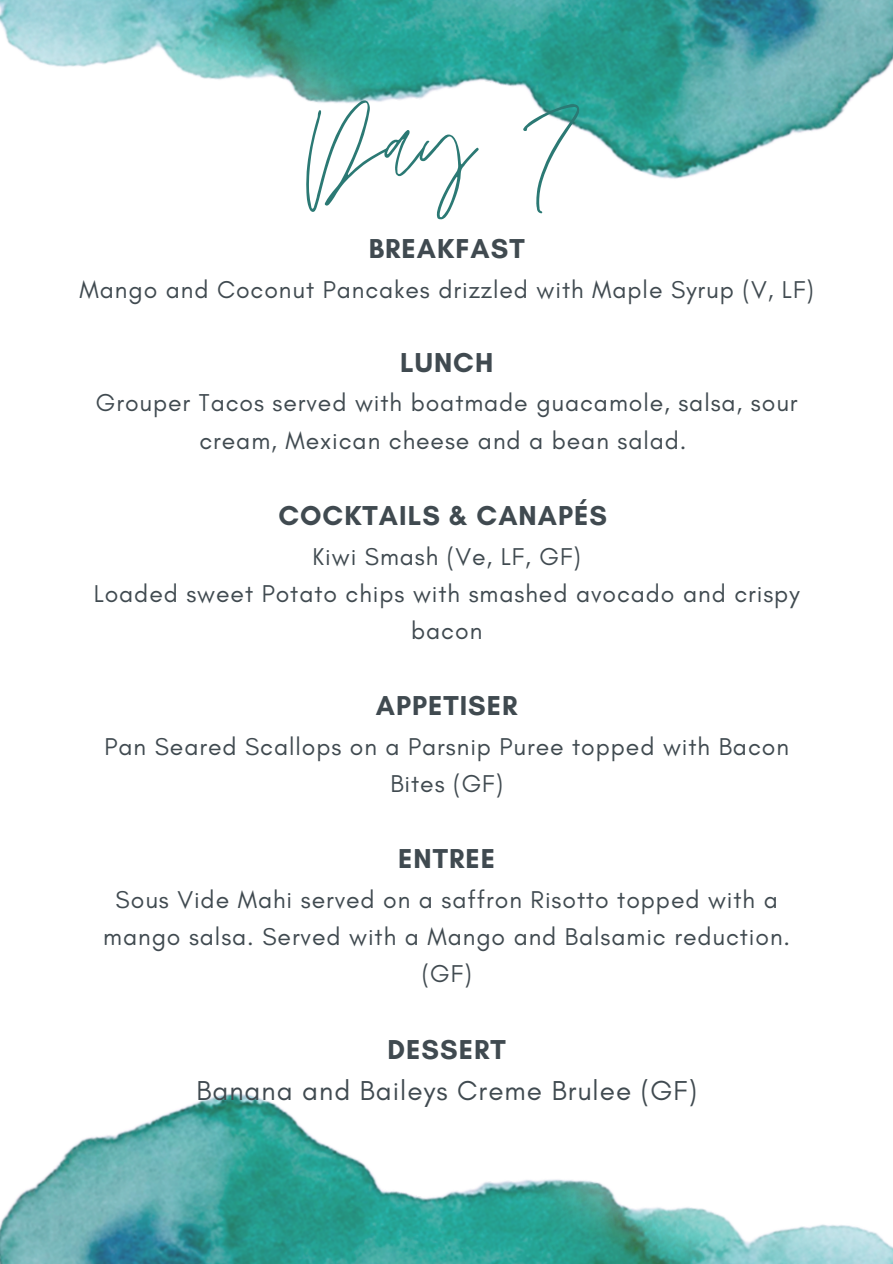
<style>
.page{position:relative;width:893px;height:1264px;background:#fff}
.page>*{position:absolute;margin:0;border:0;box-sizing:border-box;transform-origin:0 0}
.t1{font:160.95px "Jonathan";color:#2b7974}
.t2{font:700 27.9px "Glacial Indifference";letter-spacing:.035em;color:#404a50}
.t3{font:27.9px/41.7px "Glacial Indifference";letter-spacing:.035em;color:#404a50;text-align:center}
.t4{font:24.75px/37.2px "Glacial Indifference";letter-spacing:.035em;color:#404a50;text-align:center}
.s1{font-weight:700}
</style>
<div class="page">
<img style="left:0;top:0;width:892px;height:179px">
<img style="left:0;top:1093px;width:892px;height:170px">
<p class="t1" style="left:306px;top:56px;width:282px">Day 7</p>
<h1 class="t2" style="left:369px;top:232px;width:157px">BREAKFAST</h1>
<p class="t4" style="left:80px;top:270px;width:735px">Mango and Coconut Pancakes drizzled with Maple Syrup (V, LF)</p>
<p class="t2" style="left:400px;top:345px;width:95px">LUNCH</p>
<p class="t4" style="left:96px;top:384px;width:703px">Grouper Tacos served with boatmade guacamole, salsa, sour cream, Mexican cheese and a bean salad.</p>
<p class="t2" style="left:278px;top:498px;width:330px">COCKTAILS &amp; CANAPÉS</p>
<p class="t4" style="left:312px;top:537px;width:270px">Kiwi Smash (Ve, LF, GF)</p>
<p class="t4" style="left:94px;top:574px;width:707px">Loaded sweet Potato chips with smashed avocado and crispy bacon</p>
<p class="t2" style="left:376px;top:689px;width:143px">APPETISER</p>
<p class="t4" style="left:104px;top:727px;width:686px">Pan Seared Scallops on a Parsnip Puree topped with Bacon<br>Bites (GF)</p>
<p class="t2" style="left:398px;top:842px;width:98px">ENTREE</p>
<p class="t4" style="left:103px;top:880px;width:688px">Sous Vide Mahi served on a saffron Risotto topped with a mango salsa. Served with a Mango and Balsamic reduction. (GF)</p>
<p class="t3" style="left:196px;top:1028px;width:502px"><span class="s1">DESSERT<br></span>Banana and Baileys Creme Brulee (GF)</p>
</div>
